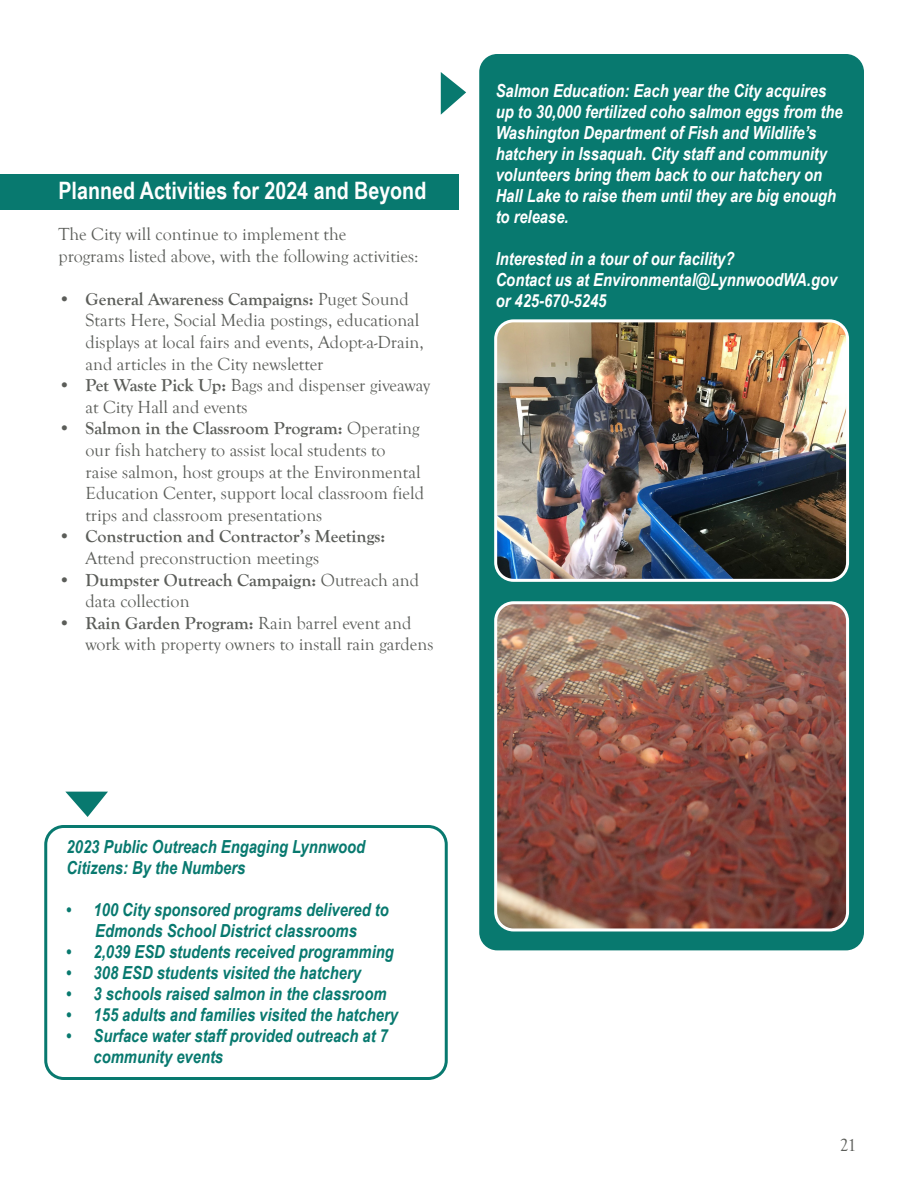
<style>
.page{position:relative;width:918px;height:1188px;background:#fff}
.page>*{position:absolute;margin:0;border:0;box-sizing:border-box;transform-origin:0 0}
.t1{font:700 24px "Arial Narrow";color:#fff}
.BULLETS{font:18px/21.6px "Goudy Old Style T";color:#5b5d59}
.t2{font:italic 700 18px/21px "Arial Narrow";color:#fff}
.t3{font:italic 700 18px/21px "Arial Narrow";color:#08796f}
.t4{font:700 18px/21.6px "Goudy Old Style T";color:#5b5d59}
.s1{font-weight:700}
.s2{font-weight:400}
</style>
<div class="page">
<div style="left:0;top:174px;width:459px;height:36px;background:#08796f"></div>
<div style="left:479px;top:54px;width:385px;height:896px;background:#08796f;border-radius:18px"></div>
<div style="left:44px;top:825px;width:404px;height:255px;border:3px solid #08796f;border-radius:18px"></div>
<img style="left:498px;top:605px;width:350px;height:325px">
<div style="left:494px;top:601px;width:355px;height:330px;border:3px solid #fff;border-radius:18px"></div>
<img style="left:498px;top:323px;width:347px;height:255px">
<div style="left:494px;top:319px;width:355px;height:263px;border:3px solid #fff;border-radius:18px"></div>
<svg style="left:441px;top:72px;width:25px;height:43px"></svg>
<svg style="left:65px;top:792px;width:43px;height:25px"></svg>
<p class="t1" style="left:58px;top:173px;width:369px">Planned Activities for 2024 and Beyond</p>
<p class="BULLETS" style="left:58px;top:224px;width:362px">The City will continue to implement the<br>programs listed above, with the following activities:</p>
<p class="BULLETS" style="left:86px;top:289px;width:340px;text-indent:-27px">• <span class="s1">General Awareness Campaigns:</span> Puget Sound Starts Here, Social Media postings, educational displays at local fairs and events, Adopt-a-Drain, and articles in the City newsletter</p>
<p class="BULLETS" style="left:86px;top:375px;width:346px;text-indent:-27px">• <span class="s1">Pet Waste Pick Up:</span> Bags and dispenser giveaway at City Hall and events</p>
<p class="BULLETS" style="left:86px;top:418px;width:340px;text-indent:-27px">• <span class="s1">Salmon in the Classroom Program:</span> Operating our fish hatchery to assist local students to<br>raise salmon, host groups at the Environmental Education Center, support local classroom field trips and classroom presentations</p>
<p class="t4" style="left:86px;top:526px;width:301px;text-indent:-27px"><span class="s2">•</span> Construction and Contractor’s Meetings:<br><span class="s2">Attend preconstruction meetings</span></p>
<p class="BULLETS" style="left:86px;top:569px;width:335px;text-indent:-27px">• <span class="s1">Dumpster Outreach Campaign:</span> Outreach and data collection</p>
<p class="BULLETS" style="left:86px;top:613px;width:349px;text-indent:-27px">• <span class="s1">Rain Garden Program:</span> Rain barrel event and work with property owners to install rain gardens</p>
<p class="t2" style="left:496px;top:79px;width:348px">Salmon Education: Each year the City acquires up to 30,000 fertilized coho salmon eggs from the Washington Department of Fish and Wildlife’s hatchery in Issaquah. City staff and community volunteers bring them back to our hatchery on Hall Lake to raise them until they are big enough to release.</p>
<p class="t2" style="left:496px;top:247px;width:240px">Interested in a tour of our facility?</p>
<p class="t2" style="left:496px;top:268px;width:343px">Contact us at Environmental@LynnwoodWA.gov or 425-670-5245</p>
<p class="t3" style="left:67px;top:835px;width:300px">2023 Public Outreach Engaging Lynnwood<br>Citizens: By the Numbers</p>
<p class="t3" style="left:67px;top:898px;width:324px;text-align:center">• 100 City sponsored programs delivered to<br>Edmonds School District classrooms</p>
<p class="t3" style="left:67px;top:940px;width:329px">• 2,039 ESD students received programming</p>
<p class="t3" style="left:67px;top:961px;width:296px">• 308 ESD students visited the hatchery</p>
<p class="t3" style="left:67px;top:982px;width:321px">• 3 schools raised salmon in the classroom</p>
<p class="t3" style="left:67px;top:1003px;width:333px">• 155 adults and families visited the hatchery</p>
<p class="t3" style="left:94px;top:1024px;width:296px;text-indent:-27px">• Surface water staff provided outreach at 7 community events</p>
<p class="BULLETS" style="left:840px;top:1135px;width:18px">21</p>
</div>
